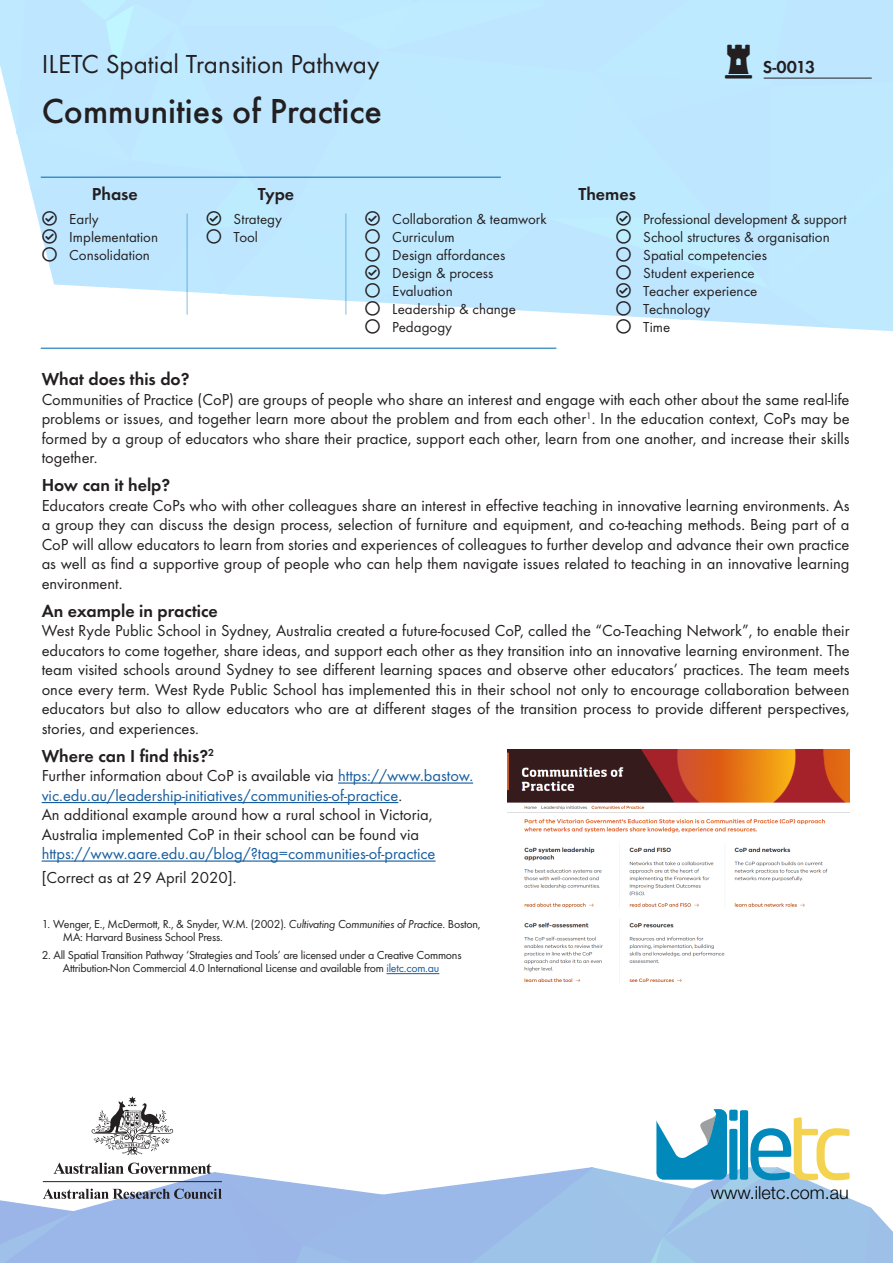
<style>
.page{position:relative;width:893px;height:1263px;background:#fff}
.page>*{position:absolute;margin:0;border:0;box-sizing:border-box;transform-origin:0 0}
.t1{font:500 36px "Futura TOT";color:#231f20}
.t2{font:27px "Futura TOT";color:#231f20}
.Heading{font:600 18px "Futura TOT";color:#231f20}
.t3{font:300 18px "Helvetica Neue LT Pro";color:#040503}
.Tool_text{font:600 18px "Futura TOT";color:#231f20}
.Bodytext{font:16.5px/19.5px "Futura TOT";color:#231f20;text-align:justify}
.t4{font:15px "Futura TOT";color:#231f20}
.refs{font:12px/13.5px "Futura TOT";letter-spacing:-.02em;color:#231f20}
.s1{color:#175d9e}
.s2{font-family:"Futura TOT Book Obli"}
</style>
<div class="page">
<hr style="left:41px;top:347px;width:515px;height:2px;background:#1074bc">
<svg style="left:0;top:1096px;width:893px;height:167px"></svg>
<hr style="left:338px;top:782px;width:135px;height:2px;background:#175d9e">
<hr style="left:42px;top:802px;width:356px;height:1px;background:#175d9e">
<hr style="left:42px;top:860px;width:394px;height:2px;background:#175d9e">
<hr style="left:386px;top:973px;width:53px;height:1px;background:#175d9e">
<img style="left:507px;top:749px;width:343px;height:233px">
<svg style="left:0;top:0;width:893px;height:332px;background:#c3eafe"></svg>
<h2 class="t2" style="left:42px;top:48px;width:339px">ILETC Spatial Transition Pathway</h2>
<p class="t1" style="left:42px;top:90px;width:342px">Communities of Practice</p>
<p class="Heading" style="left:92px;top:183px;width:48px">Phase</p>
<p class="Heading" style="left:258px;top:183px;width:38px">Type</p>
<p class="Heading" style="left:578px;top:183px;width:59px">Themes</p>
<p class="Tool_text" style="left:763px;top:56px;width:54px">S-0013</p>
<p class="t4" style="left:69px;top:211px;width:31px">Early</p>
<p class="t4" style="left:69px;top:229px;width:90px">Implementation</p>
<p class="t4" style="left:69px;top:247px;width:82px">Consolidation</p>
<p class="t4" style="left:234px;top:211px;width:50px">Strategy</p>
<p class="t4" style="left:234px;top:229px;width:26px">Tool</p>
<p class="t4" style="left:392px;top:211px;width:156px">Collaboration &amp; teamwork</p>
<p class="t4" style="left:392px;top:229px;width:64px">Curriculum</p>
<p class="t4" style="left:392px;top:247px;width:114px">Design affordances</p>
<p class="t4" style="left:392px;top:265px;width:103px">Design &amp; process</p>
<p class="t4" style="left:392px;top:283px;width:62px">Evaluation</p>
<p class="t4" style="left:392px;top:301px;width:125px">Leadership &amp; change</p>
<p class="t4" style="left:392px;top:319px;width:61px">Pedagogy</p>
<p class="t4" style="left:643px;top:211px;width:205px">Professional development &amp; support</p>
<p class="t4" style="left:643px;top:229px;width:188px">School structures &amp; organisation</p>
<p class="t4" style="left:643px;top:247px;width:125px">Spatial competencies</p>
<p class="t4" style="left:643px;top:265px;width:113px">Student experience</p>
<p class="t4" style="left:643px;top:283px;width:116px">Teacher experience</p>
<p class="t4" style="left:643px;top:301px;width:69px">Technology</p>
<p class="t4" style="left:643px;top:319px;width:29px">Time</p>
<p class="Heading" style="left:42px;top:368px;width:149px">What does this do?</p>
<p class="Bodytext" style="left:42px;top:389px;width:809px">Communities of Practice (CoP) are groups of people who share an interest and engage with each other about the same real-life problems or issues, and together learn more about the problem and from each other<sup>1</sup>. In the education context, CoPs may be formed by a group of educators who share their practice, support each other, learn from one another, and increase their skills together.</p>
<p class="Heading" style="left:42px;top:474px;width:130px">How can it help?</p>
<p class="Bodytext" style="left:42px;top:495px;width:809px">Educators create CoPs who with other colleagues share an interest in effective teaching in innovative learning environments. As a group they can discuss the design process, selection of furniture and equipment, and co-teaching methods. Being part of a CoP will allow educators to learn from stories and experiences of colleagues to further develop and advance their own practice as well as find a supportive group of people who can help them navigate issues related to teaching in an innovative learning environment.</p>
<p class="Heading" style="left:42px;top:600px;width:178px">An example in practice</p>
<p class="Bodytext" style="left:42px;top:621px;width:809px">West Ryde Public School in Sydney, Australia created a future-focused CoP, called the “Co-Teaching Network”, to enable their educators to come together, share ideas, and support each other as they transition into an innovative learning environment. The team visited schools around Sydney to see different learning spaces and observe other educators’ practices. The team meets once every term. West Ryde Public School has implemented this in their school not only to encourage collaboration between educators but also to allow educators who are at different stages of the transition process to provide different perspectives, stories, and experiences.</p>
<p class="Heading" style="left:42px;top:745px;width:174px">Where can I find this?<sup>2</sup></p>
<p class="Bodytext" style="left:42px;top:766px;width:433px;text-align:left">Further information about CoP is available via <span class="s1">https://www.bastow. vic.edu.au/leadership-initiatives/communities-of-practice</span>.<br>An additional example around how a rural school in Victoria, Australia implemented CoP in their school can be found via <span class="s1">https://www.aare.edu.au/blog/?tag=communities-of-practice</span></p>
<p class="Bodytext" style="left:42px;top:868px;width:196px">[Correct as at 29 April 2020].</p>
<p class="refs" style="left:63px;top:917px;width:419px;text-indent:-21px">1. Wenger, E., McDermott, R., &amp; Snyder, W.M. (2002). <span class="s2">Cultivating Communities of Practice</span>. Boston,<br>MA: Harvard Business School Press.</p>
<p class="refs" style="left:42px;top:948px;width:421px;text-align:center">2. All Spatial Transition Pathway ‘Strategies and Tools’ are licensed under a Creative Commons<br>Attribution-Non Commercial 4.0 International License and available from <span class="s1">iletc.com.au</span></p>
<p class="t3" style="left:711px;top:1181px;width:140px">www.iletc.com.au</p>
</div>
